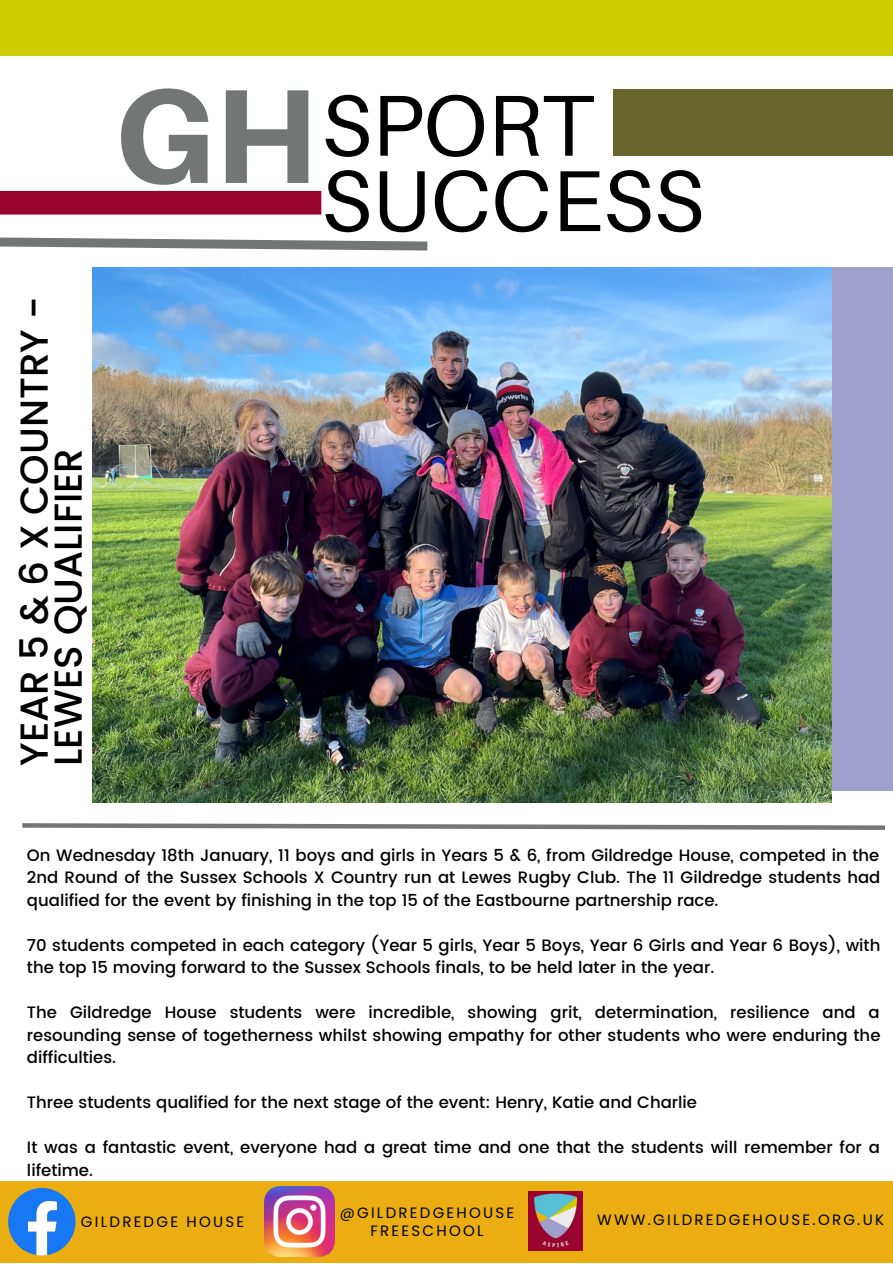
<style>
.page{position:relative;width:893px;height:1264px;background:#fff}
.page>*{position:absolute;margin:0;border:0;box-sizing:border-box;transform-origin:0 0}
.t1{font:86.55px/75.3px "Aileron";color:#000}
.t2{font:500 38.85px/33.8px "Poppins";color:#000}
.t3{font:500 16.5px/22.5px "Poppins";color:#000;text-align:justify}
.t4{font:15px/18px "Poppins";letter-spacing:.15em;color:#000;text-align:center}
.s1{font-weight:800;font-size:134.1px;color:#747676}
</style>
<div class="page">
<div style="left:0;top:1181px;width:892px;height:81px;background:#ebae12"></div>
<svg style="left:8px;top:1188px;width:68px;height:67px"></svg>
<img style="left:265px;top:1186px;width:69px;height:70px">
<img style="left:528px;top:1191px;width:54px;height:59px">
<div style="left:0;top:0;width:892px;height:56px;background:#cdcd00"></div>
<div style="left:549px;top:267px;width:343px;height:523px;background:#9fa0cc"></div>
<div style="left:0;top:191px;width:321px;height:23px;background:#99042f"></div>
<svg style="left:0;top:237px;width:428px;height:14px"></svg>
<div style="left:613px;top:89px;width:279px;height:67px;background:#66662d"></div>
<img style="left:92px;top:267px;width:739px;height:535px">
<svg style="left:22px;top:823px;width:863px;height:7px"></svg>
<h2 class="t2" style="left:17px;top:766px;width:471px;rotate:-90deg">YEAR 5 &amp; 6 X COUNTRY -<br>LEWES QUALIFIER</h2>
<h1 class="t1" style="left:321px;top:86px;width:384px;text-indent:-207px"><span class="s1">GH</span>SPORT<br>SUCCESS</h1>
<p class="t3" style="left:27px;top:844px;width:854px">On Wednesday 18th January, 11 boys and girls in Years 5 &amp; 6, from Gildredge House, competed in the 2nd Round of the Sussex Schools X Country run at Lewes Rugby Club. The 11 Gildredge students had qualified for the event by finishing in the top 15 of the Eastbourne partnership race.</p>
<p class="t3" style="left:27px;top:933px;width:854px">70 students competed in each category (Year 5 girls, Year 5 Boys, Year 6 Girls and Year 6 Boys), with the top 15 moving forward to the Sussex Schools finals, to be held later in the year.</p>
<p class="t3" style="left:27px;top:1001px;width:854px">The Gildredge House students were incredible, showing grit, determination, resilience and a resounding sense of togetherness whilst showing empathy for other students who were enduring the difficulties.</p>
<p class="t3" style="left:27px;top:1091px;width:671px">Three students qualified for the next stage of the event: Henry, Katie and Charlie</p>
<p class="t3" style="left:27px;top:1136px;width:854px">It was a fantastic event, everyone had a great time and one that the students will remember for a lifetime.</p>
<p class="t4" style="left:81px;top:1212px;width:165px">GILDREDGE HOUSE</p>
<p class="t4" style="left:339px;top:1203px;width:176px">@GILDREDGEHOUSE<br>FREESCHOOL</p>
<p class="t4" style="left:597px;top:1210px;width:288px">WWW.GILDREDGEHOUSE.ORG.UK</p>
</div>
